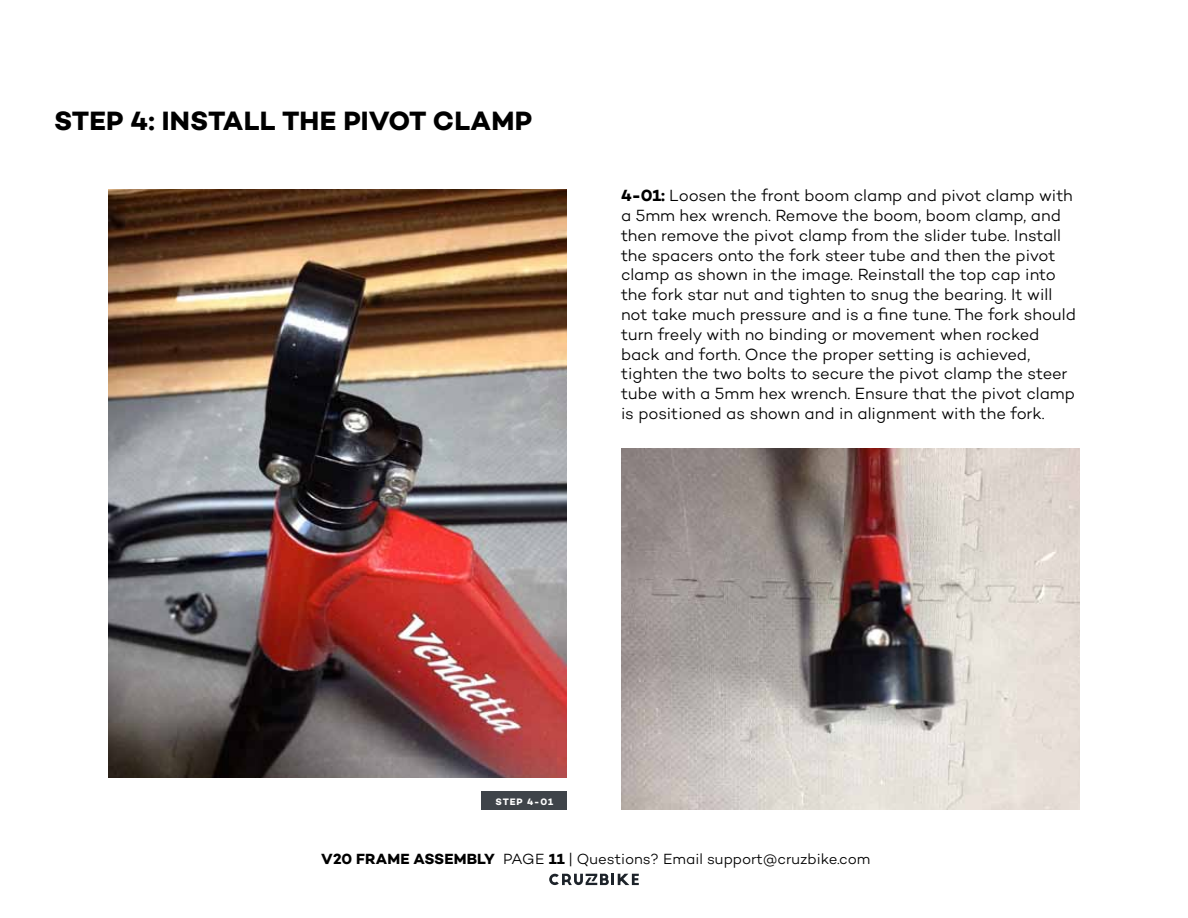
<style>
.page{position:relative;width:1188px;height:918px;background:#fff}
.page>*{position:absolute;margin:0;border:0;box-sizing:border-box;transform-origin:0 0}
.t1{font:27px "Campton Bold DEMO";letter-spacing:.01em;color:#000}
.t2{font:16.5px/19.8px "Campton Light DEMO";letter-spacing:-.005em;color:#000}
.t3{font:15px "Campton Light DEMO";letter-spacing:-.005em;color:#000}
.t4{font:700 9.6px "Campton";letter-spacing:.085em;color:#fff}
.s1{font-family:"Campton";font-weight:700}
.s2{font-family:"Campton Bold DEMO"}
.s3{font-family:"Loew"}
</style>
<div class="page">
<svg style="left:549px;top:874px;width:90px;height:11px"></svg>
<img style="left:621px;top:449px;width:459px;height:361px">
<img style="left:108px;top:189px;width:459px;height:589px">
<div style="left:482px;top:792px;width:85px;height:18px;background:#3f444a"></div>
<h1 class="t1" style="left:54px;top:105px;width:477px">Step 4: INSTALL THE PIVOT CLAMP</h1>
<p class="t2" style="left:621px;top:186px;width:456px"><span class="s1">4-01:</span> Loosen the front boom clamp and pivot clamp with a 5mm hex wrench. Remove the boom, boom clamp, and then remove the pivot clamp from the slider tube. Install the spacers onto the fork steer tube and then the pivot clamp as shown in the image. Reinstall the top cap into the fork star nut and tighten to snug the bearing. It will not take much pressure and is a fine tune. The fork should turn freely with no binding or movement when rocked back and forth. Once the proper setting is achieved, tighten the two bolts to secure the pivot clamp the steer tube with a 5mm hex wrench. Ensure that the pivot clamp is positioned as shown and in alignment with the fork.</p>
<p class="t4" style="left:496px;top:795px;width:59px">STEP 4-01</p>
<p class="t3" style="left:321px;top:851px;width:551px"><span class="s2">V20 FRAME ASSEMBLY</span> PAGE <span class="s2">11</span> <span class="s3">|</span> Questions? Email support@cruzbike.com</p>
</div>
